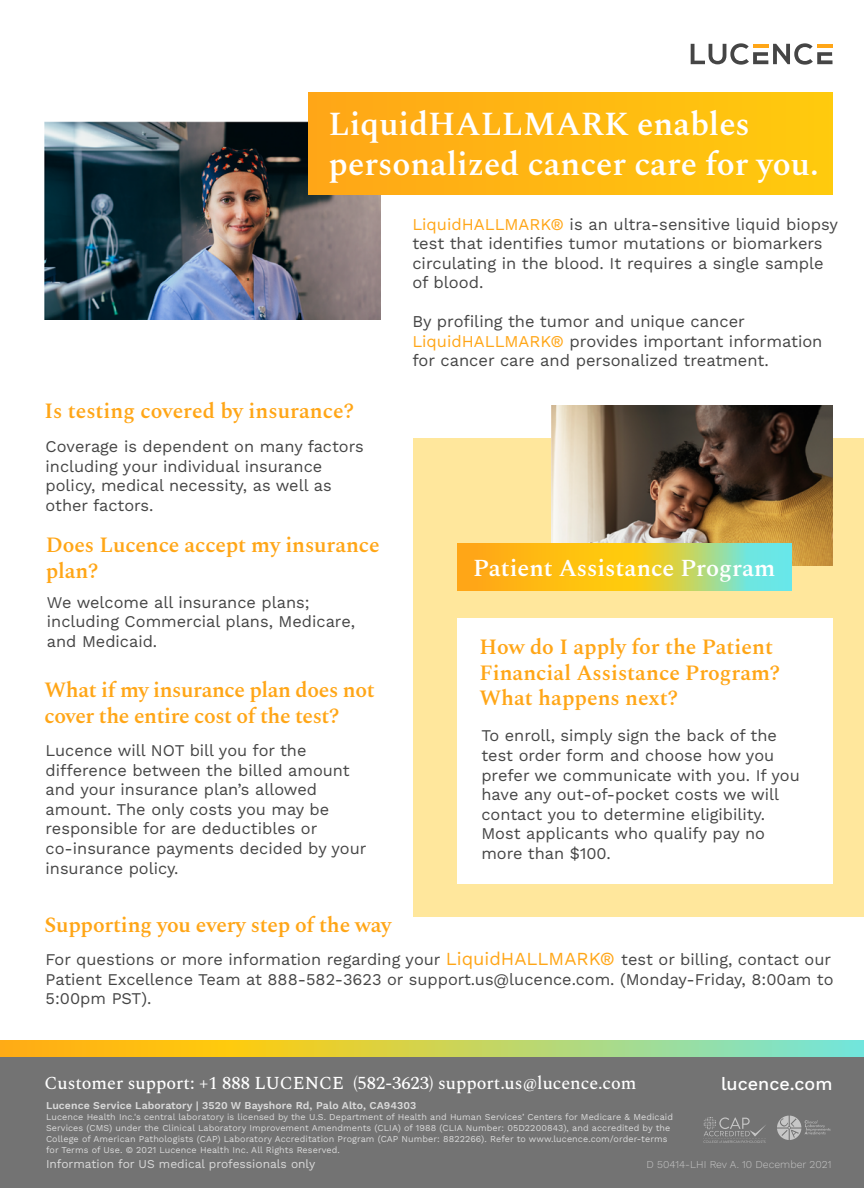
<style>
.page{position:relative;width:864px;height:1188px;background:#fff}
.page>*{position:absolute;margin:0;border:0;box-sizing:border-box;transform-origin:0 0}
.t1{font:600 33.15px/39.8px "Spectral";color:#fff}
.t2{font:600 24px "Spectral";color:#fff}
.t3{font:600 21.45px/25.8px "Spectral";letter-spacing:-.005em;color:#ffa617}
.t4{font:500 18px "Spectral";color:#fff}
.t5{font:500 18px "Work Sans";color:#fff}
.t6{font:16.5px/19.5px "Work Sans";color:#454545}
.t7{font:16.35px/19.6px "Work Sans";color:#454545}
.t8{font:12px "Work Sans";color:#dadada}
.t9{font:600 10.5px "Work Sans";letter-spacing:.01em;color:#dadada}
.t10{font:300 10.5px "Work Sans";color:#c6c6c6}
.t11{font:9px/10.8px "Work Sans";letter-spacing:.01em;color:#dadada}
.s1{color:#ffa617}
.s2{font-size:18.45px;color:#ffa617}
</style>
<div class="page">
<img style="left:45px;top:122px;width:336px;height:197px">
<div style="left:308px;top:93px;width:524px;height:102px;background:linear-gradient(to right,#ffa617,#ffcb0d)"></div>
<div style="left:414px;top:438px;width:450px;height:478px;background:#ffe79c"></div>
<div style="left:457px;top:618px;width:375px;height:266px;background:#fff"></div>
<img style="left:552px;top:405px;width:281px;height:160px">
<svg style="left:458px;top:544px;width:334px;height:47px;background:#d6c94a"></svg>
<div style="left:0;top:1056px;width:864px;height:132px;background:#737373"></div>
<svg style="left:0;top:1041px;width:864px;height:16px;background:#cad05a"></svg>
<svg style="left:777px;top:1116px;width:54px;height:24px"></svg>
<svg style="left:703px;top:1117px;width:63px;height:26px"></svg>
<svg style="left:691px;top:43px;width:142px;height:22px"></svg>
<h1 class="t1" style="left:329px;top:102px;width:492px">LiquidHALLMARK enables personalized cancer care for you.</h1>
<p class="t6" style="left:412px;top:213px;width:427px"><span class="s1">LiquidHALLMARK®</span> is an ultra-sensitive liquid biopsy test that identifies tumor mutations or biomarkers circulating in the blood. It requires a single sample of blood.</p>
<p class="t6" style="left:412px;top:311px;width:412px">By profiling the tumor and unique cancer<br><span class="s1">LiquidHALLMARK®</span> provides important information for cancer care and personalized treatment.</p>
<h3 class="t3" style="left:45px;top:396px;width:311px">Is testing covered by insurance?</h3>
<p class="t7" style="left:46px;top:436px;width:320px">Coverage is dependent on many factors including your individual insurance policy, medical necessity, as well as other factors.</p>
<h3 class="t3" style="left:46px;top:531px;width:335px">Does Lucence accept my insurance plan?</h3>
<p class="t7" style="left:47px;top:592px;width:310px">We welcome all insurance plans; including Commercial plans, Medicare, and Medicaid.</p>
<h3 class="t3" style="left:45px;top:676px;width:332px">What if my insurance plan does not cover the entire cost of the test?</h3>
<p class="t7" style="left:46px;top:740px;width:322px">Lucence will NOT bill you for the difference between the billed amount and your insurance plan’s allowed amount. The only costs you may be responsible for are deductibles or co-insurance payments decided by your insurance policy.</p>
<h3 class="t3" style="left:45px;top:911px;width:349px">Supporting you every step of the way</h3>
<p class="t7" style="left:46px;top:949px;width:789px">For questions or more information regarding your <span class="s2">LiquidHALLMARK®</span> test or billing, contact our<br>Patient Excellence Team at 888-582-3623 or support.us@lucence.com. (Monday-Friday, 8:00am to<br>5:00pm PST).</p>
<h2 class="t2" style="left:473px;top:550px;width:304px">Patient Assistance Program</h2>
<h3 class="t3" style="left:479px;top:632px;width:302px">How do I apply for the Patient<br>Financial Assistance Program?<br>What happens next?</h3>
<p class="t7" style="left:481px;top:725px;width:320px">To enroll, simply sign the back of the test order form and choose how you prefer we communicate with you. If you have any out-of-pocket costs we will contact you to determine eligibility.<br>Most applicants who qualify pay no more than $100.</p>
<p class="t4" style="left:45px;top:1070px;width:594px">Customer support: +1 888 LUCENCE (582-3623) support.us@lucence.com</p>
<p class="t5" style="left:721px;top:1070px;width:113px">lucence.com</p>
<p class="t9" style="left:46px;top:1098px;width:372px">Lucence Service Laboratory | 3520 W Bayshore Rd, Palo Alto, CA94303</p>
<p class="t11" style="left:46px;top:1111px;width:629px">Lucence Health Inc.'s central laboratory is licensed by the U.S. Department of Health and Human Services’ Centers for Medicare &amp; Medicaid Services (CMS) under the Clinical Laboratory Improvement Amendments (CLIA) of 1988 (CLIA Number: 05D2200843), and accredited by the College of American Pathologists (CAP) Laboratory Accreditation Program (CAP Number: 8822266). Refer to www.lucence.com/order-terms for Terms of Use. © 2021 Lucence Health Inc. All Rights Reserved.</p>
<p class="t8" style="left:46px;top:1155px;width:271px">Information for US medical professionals only</p>
<p class="t10" style="left:647px;top:1156px;width:186px">D 50414-LHI Rev A. 10 December 2021</p>
</div>
